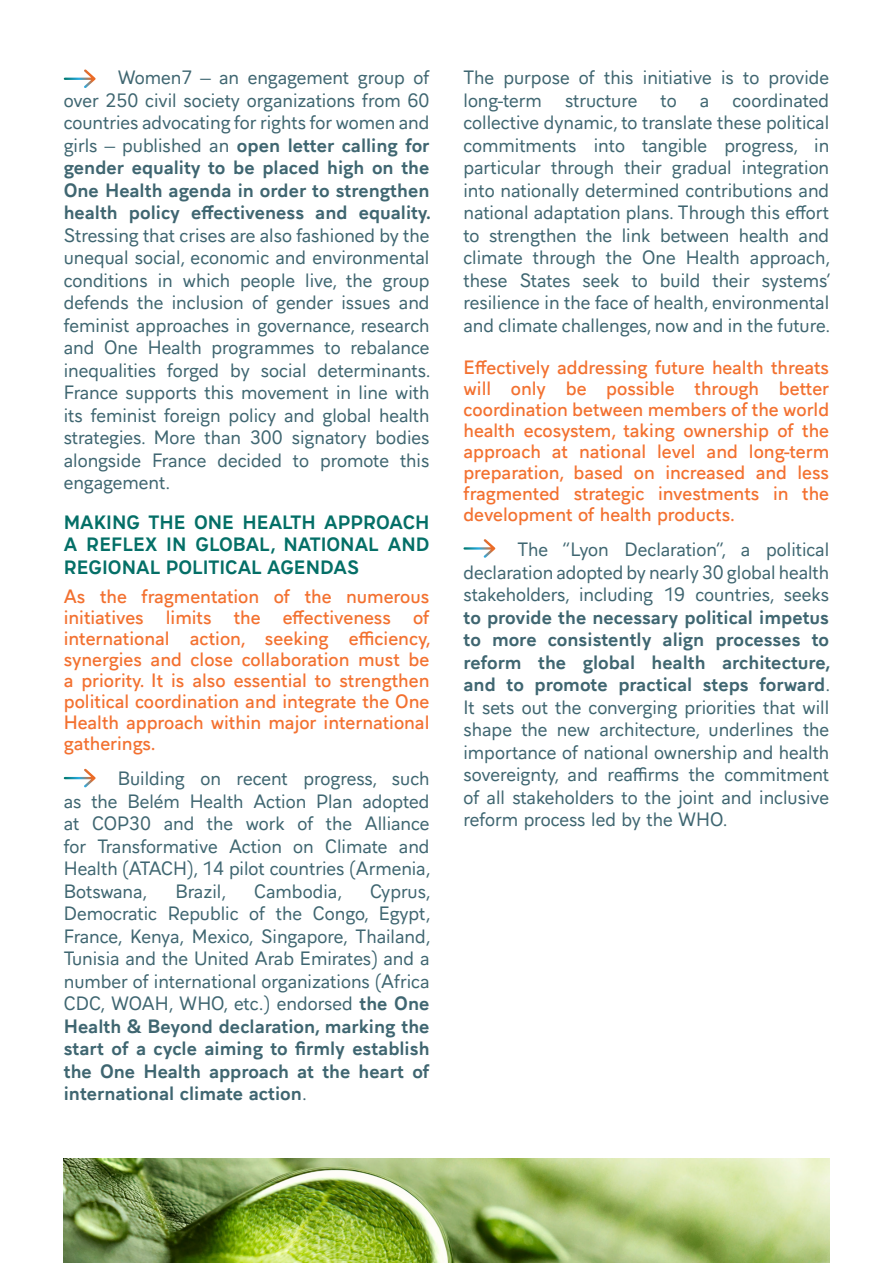
<style>
.page{position:relative;width:893px;height:1263px;background:#fff}
.page>*{position:absolute;margin:0;border:0;box-sizing:border-box;transform-origin:0 0}
.t1{font:18px/22.5px "Aiglon Pro";color:#3f6671;text-align:justify}
.t2{font:600 18px/21px "Aiglon Pro";color:#f37130;text-align:justify}
.t3{font:700 18px/22.5px "Aiglon Pro";color:#046f67;text-align:justify}
.s1{font-weight:700}
</style>
<div class="page">
<img style="left:64px;top:1159px;width:765px;height:104px">
<svg style="left:64px;top:69px;width:32px;height:19px"></svg>
<svg style="left:64px;top:768px;width:32px;height:20px"></svg>
<svg style="left:463px;top:539px;width:33px;height:19px"></svg>
<p class="t1" style="left:64px;top:65px;width:369px;text-indent:54px">Women7 – an engagement group of over 250 civil society organizations from 60 countries advocating for rights for women and girls – published an <span class="s1">open letter calling for gender equality to be placed high on the One Health agenda in order to strengthen health policy effectiveness and equality.<br></span>Stressing that crises are also fashioned by the unequal social, economic and environmental conditions in which people live, the group defends the inclusion of gender issues and feminist approaches in governance, research and One Health programmes to rebalance inequalities forged by social determinants.<br>France supports this movement in line with its feminist foreign policy and global health strategies. More than 300 signatory bodies alongside France decided to promote this engagement.</p>
<p class="t3" style="left:64px;top:509px;width:367px">MAKING THE ONE HEALTH APPROACH A REFLEX IN GLOBAL, NATIONAL AND REGIONAL POLITICAL AGENDAS</p>
<p class="t2" style="left:64px;top:584px;width:369px">As the fragmentation of the numerous initiatives limits the effectiveness of international action, seeking efficiency, synergies and close collaboration must be a priority. It is also essential to strengthen political coordination and integrate the One Health approach within major international gatherings.</p>
<p class="t1" style="left:64px;top:766px;width:369px;text-indent:54px">Building on recent progress, such as the Belém Health Action Plan adopted at COP30 and the work of the Alliance for Transformative Action on Climate and Health (ATACH), 14 pilot countries (Armenia, Botswana,</p>
<p class="t1" style="left:64px;top:878px;width:369px;text-indent:306px">Cyprus, Democratic Republic of the Congo, Egypt, France, Kenya, Mexico, Singapore, Thailand, Tunisia and the United Arab Emirates) and a number of international organizations (Africa CDC, WOAH, WHO, etc.) endorsed <span class="s1">the One Health &amp; Beyond declaration, marking the start of a cycle aiming to firmly establish the One Health approach at the heart of international climate action</span>.</p>
<p class="t1" style="left:175px;top:878px;width:53px">Brazil,</p>
<p class="t1" style="left:254px;top:878px;width:90px">Cambodia,</p>
<p class="t1" style="left:463px;top:65px;width:367px">The purpose of this initiative is to provide long-term</p>
<p class="t1" style="left:463px;top:87px;width:369px;text-indent:269px">coordinated collective dynamic, to translate these political commitments into tangible progress, in particular through their gradual integration into nationally determined contributions and national adaptation plans. Through this effort to strengthen the link between health and climate through the One Health approach, these States seek to build their systems’ resilience in the face of health, environmental and climate challenges, now and in the future.</p>
<p class="t2" style="left:463px;top:355px;width:367px">Effectively addressing future health threats will only be possible through better coordination between members of the world health ecosystem, taking ownership of the approach at national level and long-term preparation, based on increased and less fragmented strategic investments in the development of health products.</p>
<p class="t1" style="left:463px;top:537px;width:369px;text-indent:54px">The “Lyon Declaration”, a political declaration adopted by nearly 30 global health stakeholders, including 19 countries, seeks <span class="s1">to provide the necessary political impetus to more consistently align processes to reform the global health architecture, and to promote practical steps forward</span>.<br>It sets out the converging priorities that will shape the new architecture, underlines the importance of national ownership and health sovereignty, and reaffirms the commitment of all stakeholders to the joint and inclusive reform process led by the WHO.</p>
<p class="t1" style="left:565px;top:87px;width:74px">structure</p>
<p class="t1" style="left:661px;top:87px;width:18px">to</p>
<p class="t1" style="left:700px;top:87px;width:11px">a</p>
</div>
